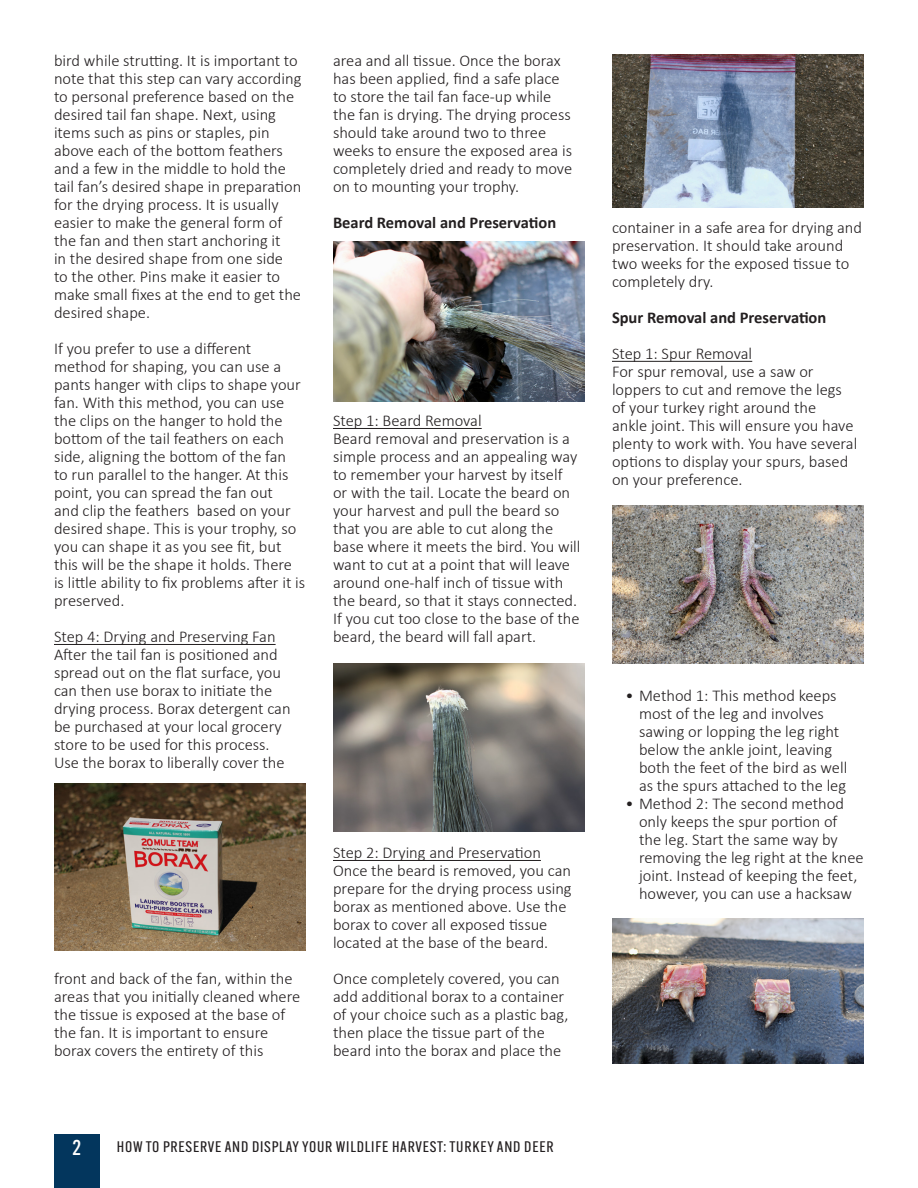
<style>
.page{position:relative;width:918px;height:1188px;background:#fff}
.page>*{position:absolute;margin:0;border:0;box-sizing:border-box;transform-origin:0 0}
.t1{font:500 21px "Alternate Gothic ATF";color:#fff}
.t2{font:300 16.5px/18px "Calibri";color:#231f20}
.t3{font:700 16.5px "Calibri";color:#231f20}
.t4{font:15px "Alternate Gothic ATF";letter-spacing:.045em;color:#231f20;scale:1.1 1}
</style>
<div class="page">
<div style="left:54px;top:1134px;width:45px;height:54px;background:#03365d"></div>
<hr style="left:54px;top:644px;width:222px;height:1px;background:#231f20">
<hr style="left:333px;top:428px;width:149px;height:1px;background:#231f20">
<hr style="left:333px;top:860px;width:208px;height:1px;background:#231f20">
<hr style="left:612px;top:361px;width:140px;height:1px;background:#231f20">
<img style="left:54px;top:783px;width:252px;height:168px">
<img style="left:333px;top:242px;width:252px;height:160px">
<img style="left:333px;top:663px;width:252px;height:168px">
<img style="left:612px;top:54px;width:252px;height:153px">
<img style="left:612px;top:506px;width:252px;height:157px">
<img style="left:612px;top:918px;width:252px;height:146px">
<p class="t2" style="left:54px;top:52px;width:249px">bird while strutting. It is important to note that this step can vary according to personal preference based on the desired tail fan shape. Next, using items such as pins or staples, pin above each of the bottom feathers and a few in the middle to hold the tail fan’s desired shape in preparation for the drying process. It is usually easier to make the general form of the fan and then start anchoring it<br>in the desired shape from one side<br>to the other. Pins make it easier to make small fixes at the end to get the desired shape.</p>
<p class="t2" style="left:54px;top:340px;width:253px">If you prefer to use a different method for shaping, you can use a pants hanger with clips to shape your fan. With this method, you can use the clips on the hanger to hold the bottom of the tail feathers on each side, aligning the bottom of the fan<br>to run parallel to the hanger. At this point, you can spread the fan out<br>and clip the feathers based on your desired shape. This is your trophy, so you can shape it as you see fit, but this will be the shape it holds. There is little ability to fix problems after it is preserved.</p>
<p class="t2" style="left:54px;top:628px;width:223px">Step 4: Drying and Preserving Fan</p>
<p class="t2" style="left:54px;top:646px;width:238px">After the tail fan is positioned and spread out on the flat surface, you can then use borax to initiate the drying process. Borax detergent can be purchased at your local grocery store to be used for this process.</p>
<p class="t2" style="left:54px;top:754px;width:232px">Use the borax to liberally cover the</p>
<p class="t2" style="left:333px;top:52px;width:241px">area and all tissue. Once the borax has been applied, find a safe place to store the tail fan face-up while the fan is drying. The drying process should take around two to three weeks to ensure the exposed area is completely dried and ready to move on to mounting your trophy.</p>
<p class="t3" style="left:333px;top:211px;width:225px">Beard Removal and Preservation</p>
<p class="t2" style="left:333px;top:412px;width:150px">Step 1: Beard Removal</p>
<p class="t2" style="left:333px;top:430px;width:249px">Beard removal and preservation is a simple process and an appealing way to remember your harvest by itself or with the tail. Locate the beard on your harvest and pull the beard so that you are able to cut along the base where it meets the bird. You will want to cut at a point that will leave around one-half inch of tissue with the beard, so that it stays connected.<br>If you cut too close to the base of the beard, the beard will fall apart.</p>
<p class="t2" style="left:54px;top:970px;width:248px">front and back of the fan, within the areas that you initially cleaned where the tissue is exposed at the base of the fan. It is important to ensure borax covers the entirety of this</p>
<p class="t2" style="left:333px;top:844px;width:209px">Step 2: Drying and Preservation</p>
<p class="t2" style="left:333px;top:862px;width:240px">Once the beard is removed, you can prepare for the drying process using borax as mentioned above. Use the borax to cover all exposed tissue located at the base of the beard.</p>
<p class="t2" style="left:333px;top:970px;width:237px">Once completely covered, you can add additional borax to a container of your choice such as a plastic bag, then place the tissue part of the beard into the borax and place the</p>
<p class="t1" style="left:72px;top:1134px;width:10px">2</p>
<p class="t4" style="left:117px;top:1138px;width:399px">HOW TO PRESERVE AND DISPLAY YOUR WILDLIFE HARVEST: TURKEY AND DEER</p>
<p class="t2" style="left:612px;top:219px;width:252px">container in a safe area for drying and preservation. It should take around two weeks for the exposed tissue to completely dry.</p>
<p class="t3" style="left:612px;top:306px;width:216px">Spur Removal and Preservation</p>
<p class="t2" style="left:612px;top:345px;width:142px">Step 1: Spur Removal</p>
<p class="t2" style="left:612px;top:363px;width:247px">For spur removal, use a saw or loppers to cut and remove the legs of your turkey right around the<br>ankle joint. This will ensure you have plenty to work with. You have several options to display your spurs, based on your preference.</p>
<p class="t2" style="left:639px;top:687px;width:210px;text-indent:-14px">• Method 1: This method keeps most of the leg and involves sawing or lopping the leg right below the ankle joint, leaving both the feet of the bird as well as the spurs attached to the leg</p>
<p class="t2" style="left:639px;top:795px;width:226px;text-indent:-14px">• Method 2: The second method only keeps the spur portion of the leg. Start the same way by removing the leg right at the knee joint. Instead of keeping the feet, however, you can use a hacksaw</p>
</div>
